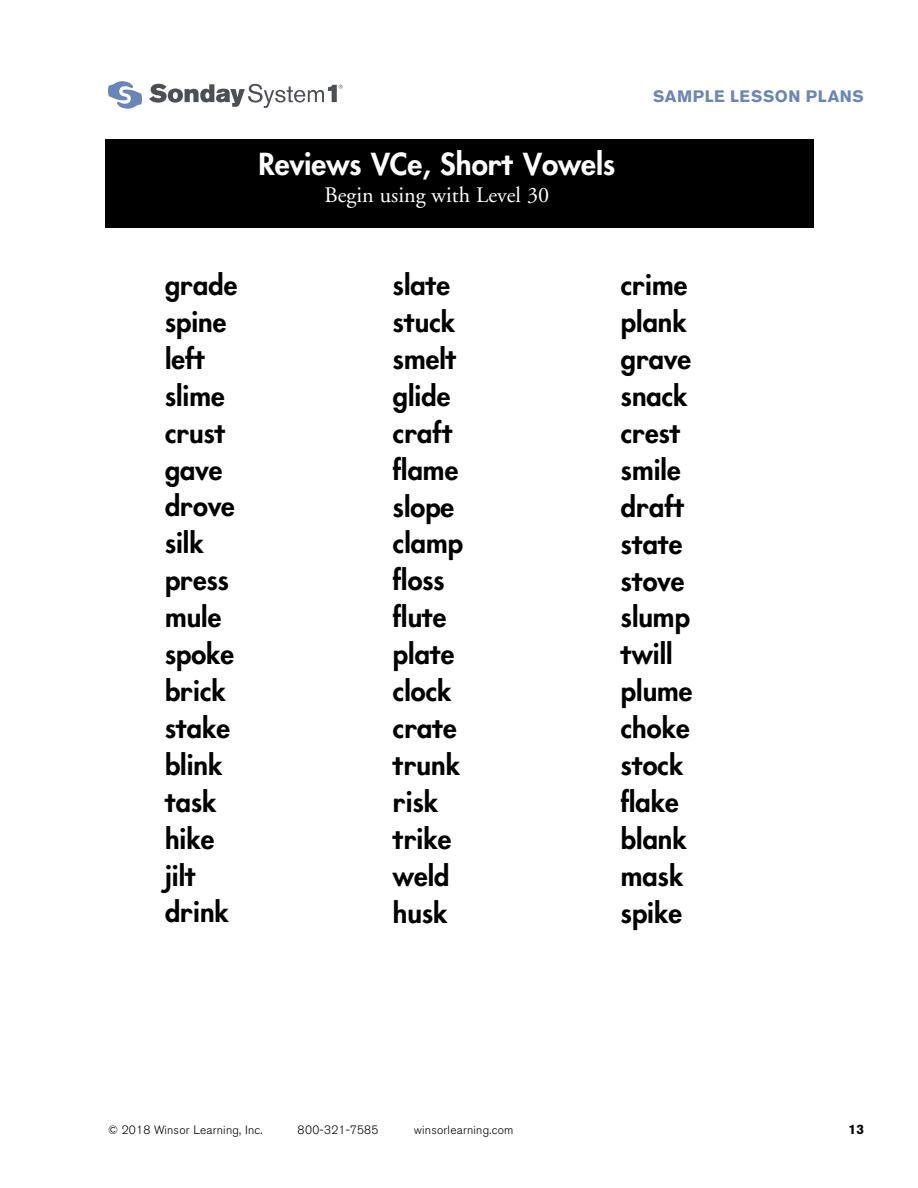
<style>
.page{position:relative;width:918px;height:1188px;background:#fff}
.page>*{position:absolute;margin:0;border:0;box-sizing:border-box;transform-origin:0 0}
.t1{font:800 29.55px "Funkura";color:#fff}
.t2{font:800 27px/36.9px "Funkura";color:#000}
.t3{font:22.2px "Adobe Garamond";color:#fff}
.t4{font:700 16.5px "Akzidenz Grotesk BE";letter-spacing:.035em;color:#6986b8}
.t5{font:700 13.5px "Akzidenz Grotesk BE";color:#000}
.t6{font:300 12px "Akzidenz Grotesk BE";letter-spacing:.02em;color:#000}
</style>
<div class="page">
<svg style="left:108px;top:81px;width:34px;height:28px"></svg>
<svg style="left:149px;top:84px;width:194px;height:24px"></svg>
<div style="left:105px;top:139px;width:708px;height:89px;background:#000"></div>
<p class="t1" style="left:258px;top:145px;width:358px">Reviews VCe, Short Vowels</p>
<p class="t3" style="left:324px;top:183px;width:226px">Begin using with Level 30</p>
<p class="t4" style="left:653px;top:86px;width:212px">SAMPLE LESSON PLANS</p>
<p class="t2" style="left:165px;top:266px;width:74px">grade spine left slime crust gave drove silk press mule spoke brick stake blink task hike jilt drink</p>
<p class="t2" style="left:393px;top:266px;width:72px">slate stuck smelt glide craft flame slope clamp floss flute plate clock crate trunk risk trike weld husk</p>
<p class="t2" style="left:621px;top:266px;width:73px">crime plank grave snack crest smile draft state stove slump twill plume choke stock flake blank mask spike</p>
<p class="t6" style="left:108px;top:1123px;width:156px">© 2018 Winsor Learning, Inc.</p>
<p class="t6" style="left:298px;top:1123px;width:82px">800-321-7585</p>
<p class="t6" style="left:414px;top:1123px;width:101px">winsorlearning.com</p>
<p class="t5" style="left:849px;top:1121px;width:17px">13</p>
</div>
